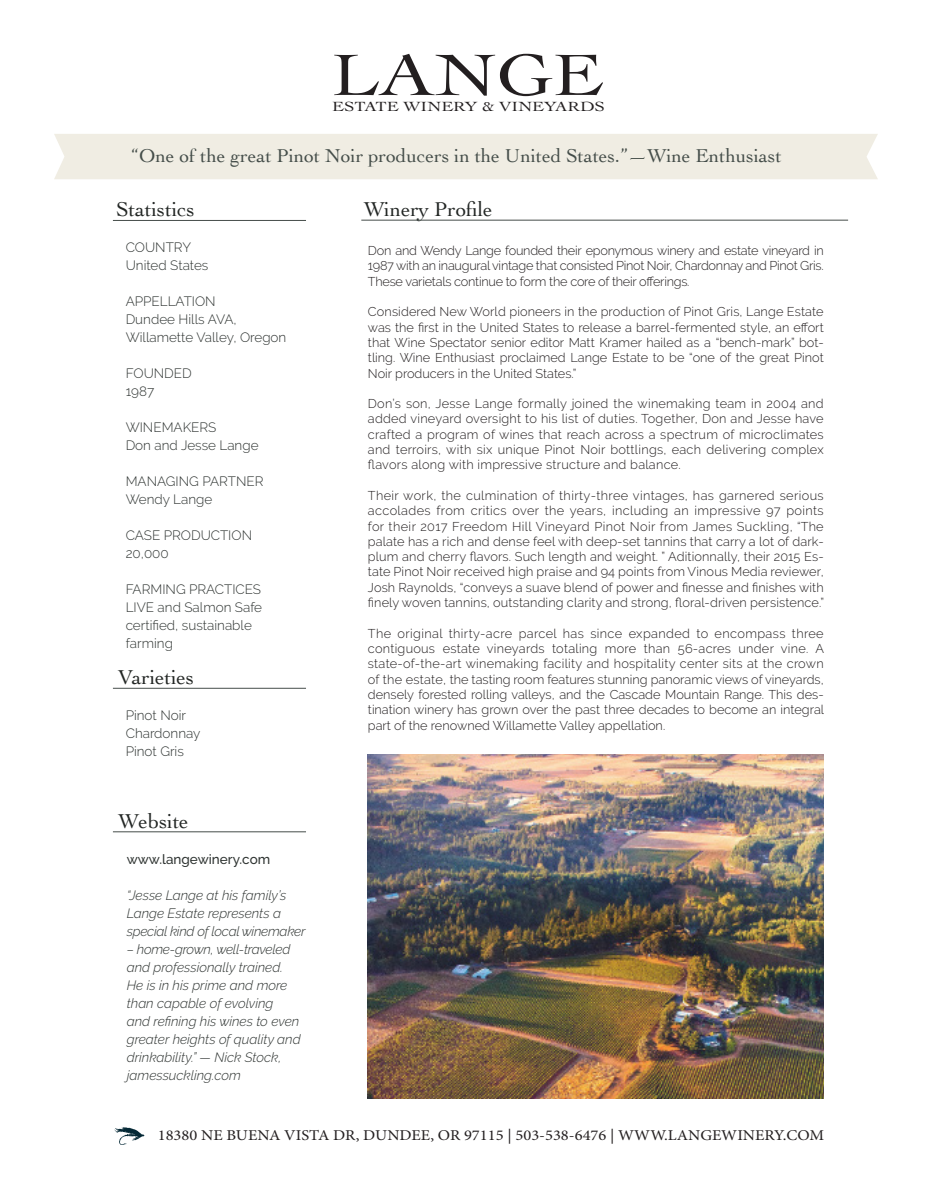
<style>
.page{position:relative;width:932px;height:1202px;background:#fff}
.page>*{position:absolute;margin:0;border:0;box-sizing:border-box;transform-origin:0 0}
.t1{font:61.35px "Cochin";color:#231f20;scale:1.18 1}
.t2{font:21px "Cochin";color:#222624}
.t3{font:19.5px "Cochin";color:#444d49}
.t4{font:15px "Minion Pro";color:#231f20;scale:1.1 1}
.t5{font:13.95px "Cochin";color:#231f20;scale:1.25 1}
.t6{font:italic 300 13.5px/18px "Raleway";color:#2e3331}
.t7{font:300 13.5px/18px "Raleway";color:#2e3331}
.t8{font:500 13.5px "Raleway";color:#2e3331}
.t9{font:300 12.75px/15.3px "Raleway";color:#231f20;text-align:justify}
</style>
<div class="page">
<div style="left:54px;top:134px;width:824px;height:45px;background:#f0ede3"></div>
<img style="left:368px;top:754px;width:456px;height:345px">
<svg style="left:114px;top:1127px;width:31px;height:18px"></svg>
<hr style="left:361px;top:220px;width:487px;height:1px;background:#454d4a">
<hr style="left:113px;top:220px;width:193px;height:1px;background:#454d4a">
<hr style="left:113px;top:688px;width:193px;height:1px;background:#454d4a">
<hr style="left:113px;top:831px;width:193px;height:1px;background:#454d4a">
<p class="t1" style="left:331px;top:34px;width:231px">LANGE</p>
<p class="t5" style="left:332px;top:97px;width:219px">ESTATE WINERY &amp; VINEYARDS</p>
<p class="t3" style="left:132px;top:142px;width:651px">“One of the great Pinot Noir producers in the United States.”—Wine Enthusiast</p>
<p class="t2" style="left:116px;top:195px;width:80px">Statistics</p>
<p class="t2" style="left:364px;top:195px;width:130px">Winery Profile</p>
<p class="t7" style="left:126px;top:238px;width:67px">COUNTRY</p>
<p class="t7" style="left:126px;top:256px;width:84px">United States</p>
<p class="t7" style="left:126px;top:292px;width:91px">APPELLATION</p>
<p class="t7" style="left:126px;top:310px;width:162px">Dundee Hills AVA,<br>Willamette Valley, Oregon</p>
<p class="t7" style="left:126px;top:364px;width:68px">FOUNDED</p>
<p class="t7" style="left:126px;top:382px;width:30px">1987</p>
<p class="t7" style="left:126px;top:418px;width:92px">WINEMAKERS</p>
<p class="t7" style="left:126px;top:436px;width:134px">Don and Jesse Lange</p>
<p class="t7" style="left:126px;top:472px;width:139px">MANAGING PARTNER</p>
<p class="t7" style="left:126px;top:490px;width:88px">Wendy Lange</p>
<p class="t7" style="left:126px;top:526px;width:128px">CASE PRODUCTION</p>
<p class="t7" style="left:126px;top:544px;width:45px">20,000</p>
<p class="t7" style="left:126px;top:580px;width:137px">FARMING PRACTICES</p>
<p class="t7" style="left:126px;top:598px;width:138px">LIVE and Salmon Safe certified, sustainable farming</p>
<p class="t2" style="left:118px;top:663px;width:77px">Varieties</p>
<p class="t7" style="left:126px;top:706px;width:62px">Pinot Noir</p>
<p class="t7" style="left:126px;top:724px;width:76px">Chardonnay</p>
<p class="t7" style="left:126px;top:742px;width:60px">Pinot Gris</p>
<p class="t2" style="left:118px;top:807px;width:72px">Website</p>
<p class="t8" style="left:127px;top:851px;width:145px">www.langewinery.com</p>
<p class="t6" style="left:127px;top:886px;width:180px">“Jesse Lange at his family’s<br>Lange Estate represents a special kind of local winemaker</p>
<p class="t6" style="left:127px;top:940px;width:175px">– home-grown, well-traveled and professionally trained.<br>He is in his prime and more than capable of evolving<br>and refining his wines to even greater heights of quality and drinkability.” — Nick Stock,</p>
<p class="t6" style="left:127px;top:1066px;width:116px">jamessuckling.com</p>
<p class="t9" style="left:368px;top:243px;width:457px">Don and Wendy Lange founded their eponymous winery and estate vineyard in 1987 with an inaugural vintage that consisted Pinot Noir, Chardonnay and Pinot Gris.<br>These varietals continue to form the core of their offerings.</p>
<p class="t9" style="left:368px;top:304px;width:457px">Considered New World pioneers in the production of Pinot Gris, Lange Estate was the first in the United States to release a barrel-fermented style, an effort that Wine Spectator senior editor Matt Kramer hailed as a “bench-mark” bot&shy;tling. Wine Enthusiast proclaimed Lange Estate to be “one of the great Pinot Noir producers in the United States.”</p>
<p class="t9" style="left:368px;top:396px;width:457px">Don’s son, Jesse Lange formally joined the winemaking team in 2004 and added vineyard oversight to his list of duties. Together, Don and Jesse have crafted a program of wines that reach across a spectrum of microclimates and terroirs, with six unique Pinot Noir bottlings, each delivering complex flavors along with impressive structure and balance.</p>
<p class="t9" style="left:368px;top:488px;width:458px">Their work, the culmination of thirty-three vintages, has garnered serious accolades from critics over the years, including an impressive 97 points for their 2017 Freedom Hill Vineyard Pinot Noir from James Suckling, “The palate has a rich and dense feel with deep-set tannins that carry a lot of dark&shy;plum and cherry flavors. Such length and weight. ” Aditionnally, their 2015 Es&shy;tate Pinot Noir received high praise and 94 points from Vinous Media reviewer, Josh Raynolds, “conveys a suave blend of power and finesse and finishes with finely woven tannins, outstanding clarity and strong, floral-driven persistence.”</p>
<p class="t9" style="left:368px;top:625px;width:458px">The original thirty-acre parcel has since expanded to encompass three contiguous estate vineyards totaling more than 56-acres under vine. A state-of-the-art winemaking facility and hospitality center sits at the crown of the estate, the tasting room features stunning panoramic views of vineyards, densely forested rolling valleys, and the Cascade Mountain Range. This des&shy;tination winery has grown over the past three decades to become an integral part of the renowned Willamette Valley appellation.</p>
<p class="t4" style="left:158px;top:1125px;width:607px">18380 NE BUENA VISTA DR, DUNDEE, OR 97115 | 503-538-6476 | WWW.LANGEWINERY.COM</p>
</div>
